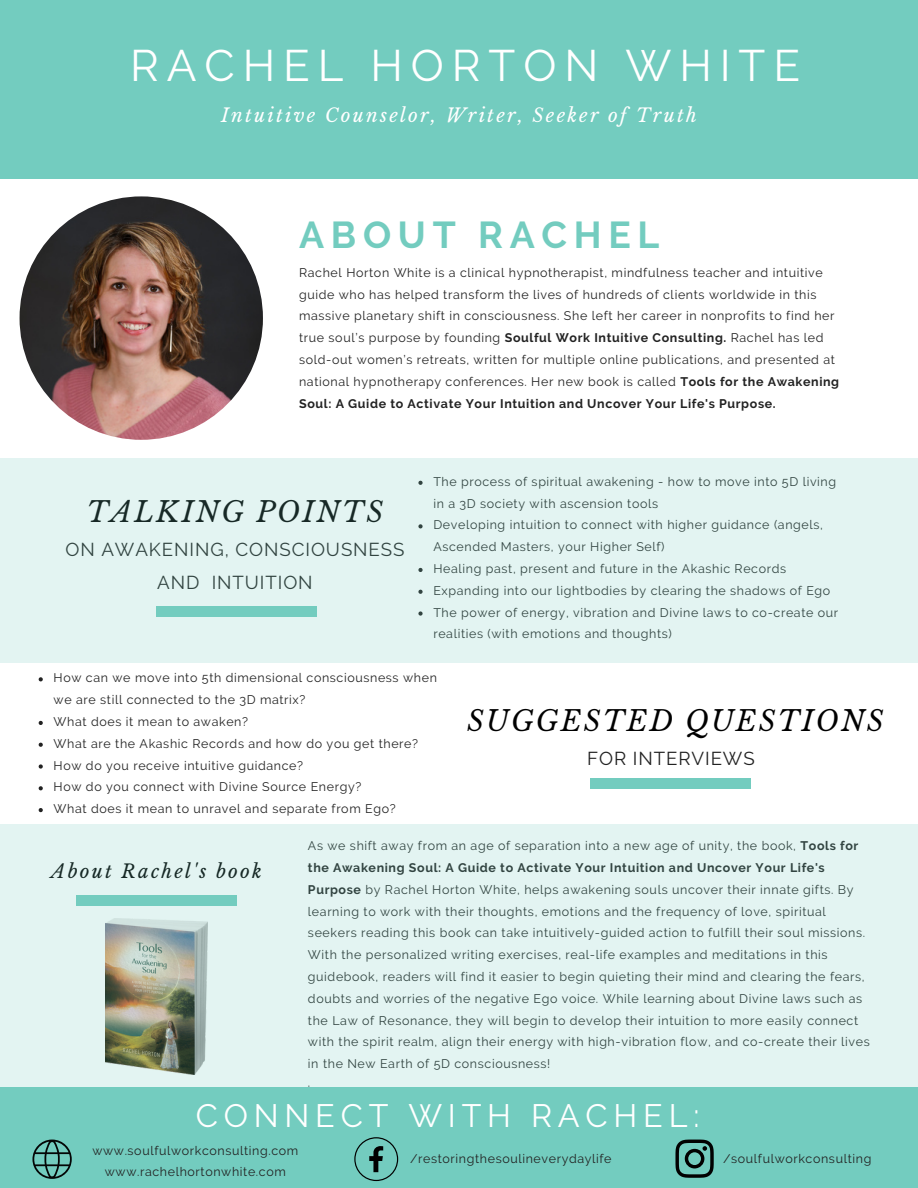
<style>
.page{position:relative;width:918px;height:1188px;background:#fff}
.page>*{position:absolute;margin:0;border:0;box-sizing:border-box;transform-origin:0 0}
.t1{font:44.1px "Raleway";letter-spacing:.18em;color:#fff}
.t2{font:700 37.35px "Raleway";letter-spacing:.18em;color:#73ccbf}
.t3{font:32.25px "Raleway";letter-spacing:.18em;color:#fff}
.t4{font:italic 28.05px "Libre Baskerville";letter-spacing:.08em;color:#000}
.t5{font:18.6px/32.8px "Raleway";letter-spacing:.05em;color:#222;text-align:center}
.t6{font:italic 18.6px "Libre Baskerville";letter-spacing:.12em;color:#fff}
.t7{font:italic 18.6px "Libre Baskerville";letter-spacing:.12em;color:#000}
.t8{font:12.45px/21.8px "Raleway";letter-spacing:.05em;color:#222}
.s1{font-weight:700}
</style>
<div class="page">
<div style="left:0;top:0;width:918px;height:178px;background:#73ccbf"></div>
<img style="left:20px;top:196px;width:243px;height:244px;border-radius:50%">
<div style="left:0;top:1087px;width:918px;height:101px;background:#73ccbf"></div>
<svg style="left:675px;top:1140px;width:39px;height:38px"></svg>
<svg style="left:354px;top:1137px;width:44px;height:44px"></svg>
<svg style="left:32px;top:1140px;width:40px;height:39px"></svg>
<div style="left:591px;top:778px;width:160px;height:10px;background:#73ccbf"></div>
<svg style="left:39px;top:677px;width:4px;height:4px"></svg>
<svg style="left:39px;top:721px;width:4px;height:4px"></svg>
<svg style="left:39px;top:743px;width:4px;height:4px"></svg>
<svg style="left:39px;top:764px;width:4px;height:5px"></svg>
<svg style="left:39px;top:786px;width:4px;height:4px"></svg>
<svg style="left:39px;top:808px;width:4px;height:4px"></svg>
<div style="left:0;top:459px;width:918px;height:203px;background:#e3f4f2"></div>
<svg style="left:0;top:825px;width:918px;height:262px;background:#ddedea"></svg>
<h1 class="t1" style="left:130px;top:40px;width:672px">RACHEL HORTON WHITE</h1>
<h3 class="t6" style="left:221px;top:104px;width:477px">Intuitive Counselor, Writer, Seeker of Truth</h3>
<h2 class="t2" style="left:299px;top:213px;width:362px">ABOUT RACHEL</h2>
<p class="t8" style="left:299px;top:262px;width:542px">Rachel Horton White is a clinical hypnotherapist, mindfulness teacher and intuitive guide who has helped transform the lives of hundreds of clients worldwide in this massive planetary shift in consciousness. She left her career in nonprofits to find her true soul’s purpose by founding <span class="s1">Soulful Work Intuitive Consulting.</span> Rachel has led sold-out women’s retreats, written for multiple online publications, and presented at national hypnotherapy conferences. Her new book is called <span class="s1">Tools for the Awakening Soul: A Guide to Activate Your Intuition and Uncover Your Life's Purpose.</span></p>
<h3 class="t4" style="left:87px;top:495px;width:298px">TALKING POINTS</h3>
<h3 class="t5" style="left:65px;top:533px;width:341px">ON AWAKENING, CONSCIOUSNESS<br>AND INTUITION</h3>
<p class="t8" style="left:433px;top:471px;width:406px">The process of spiritual awakening - how to move into 5D living in a 3D society with ascension tools<br>Developing intuition to connect with higher guidance (angels, Ascended Masters, your Higher Self)<br>Healing past, present and future in the Akashic Records Expanding into our lightbodies by clearing the shadows of Ego The power of energy, vibration and Divine laws to co-create our realities (with emotions and thoughts)</p>
<p class="t8" style="left:54px;top:667px;width:385px">How can we move into 5th dimensional consciousness when we are still connected to the 3D matrix?<br>What does it mean to awaken?<br>What are the Akashic Records and how do you get there?<br>How do you receive intuitive guidance?<br>How do you connect with Divine Source Energy?<br>What does it mean to unravel and separate from Ego?</p>
<h3 class="t4" style="left:467px;top:704px;width:418px">SUGGESTED QUESTIONS</h3>
<h3 class="t5" style="left:587px;top:742px;width:169px">FOR INTERVIEWS</h3>
<h3 class="t7" style="left:51px;top:860px;width:212px">About Rachel's book</h3>
<p class="t8" style="left:308px;top:835px;width:563px">As we shift away from an age of separation into a new age of unity, the book, <span class="s1">Tools for the Awakening Soul: A Guide to Activate Your Intuition and Uncover Your Life's Purpose</span> by Rachel Horton White, helps awakening souls uncover their innate gifts. By learning to work with their thoughts, emotions and the frequency of love, spiritual seekers reading this book can take intuitively-guided action to fulfill their soul missions.<br>With the personalized writing exercises, real-life examples and meditations in this guidebook, readers will find it easier to begin quieting their mind and clearing the fears, doubts and worries of the negative Ego voice. While learning about Divine laws such as the Law of Resonance, they will begin to develop their intuition to more easily connect with the spirit realm, align their energy with high-vibration flow, and co-create their lives in the New Earth of 5D consciousness!<br>·</p>
<h3 class="t3" style="left:196px;top:1096px;width:505px">CONNECT WITH RACHEL:</h3>
<p class="t8" style="left:105px;top:1161px;width:182px">www.rachelhortonwhite.com</p>
<p class="t8" style="left:92px;top:1140px;width:207px">www.soulfulworkconsulting.com</p>
<p class="t8" style="left:410px;top:1148px;width:203px">/restoringthesoulineverydaylife</p>
<p class="t8" style="left:723px;top:1148px;width:150px">/soulfulworkconsulting</p>
</div>
